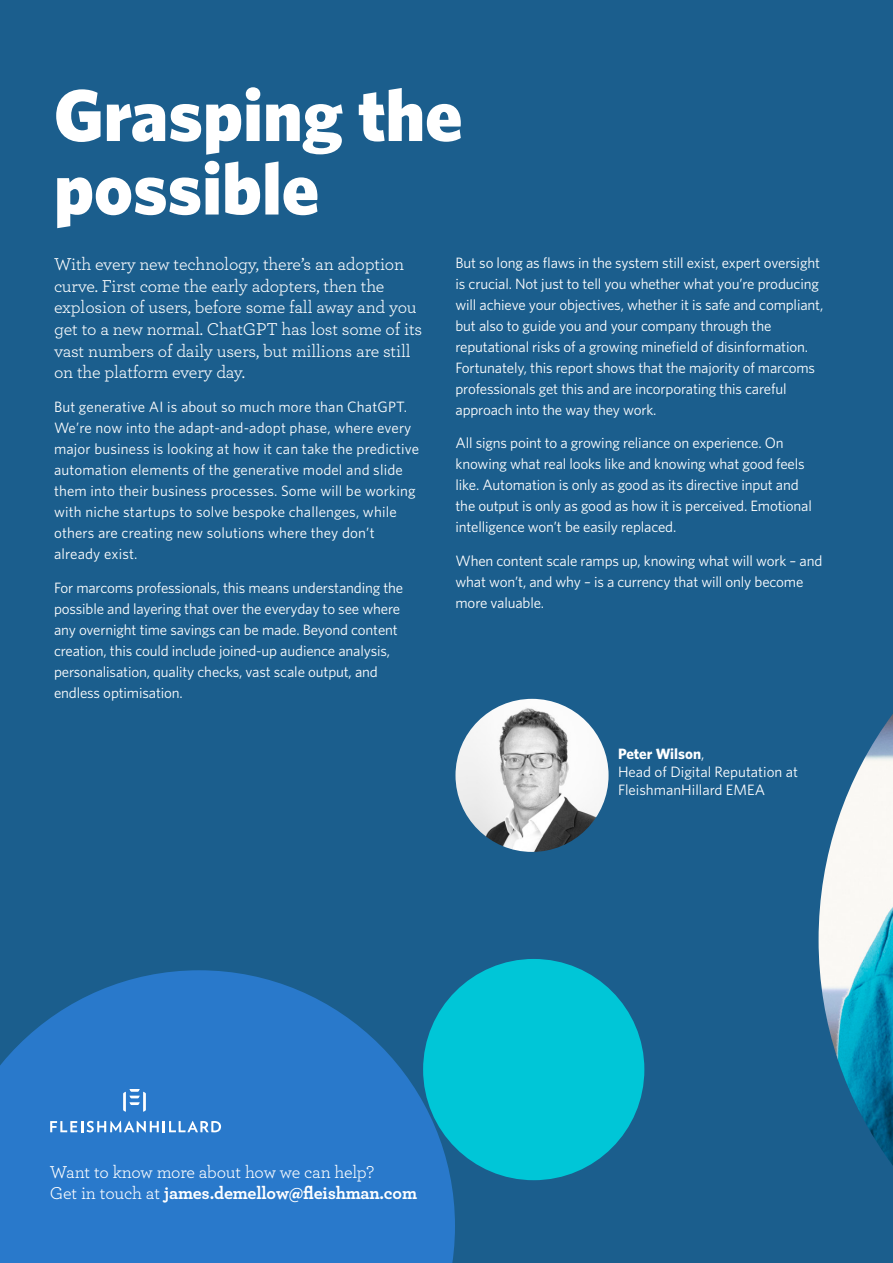
<style>
.page{position:relative;width:893px;height:1263px;background:#1b5e8d}
.page>*{position:absolute;margin:0;border:0;box-sizing:border-box;transform-origin:0 0}
.t1{font:900 73.5px/73.5px "Whitney";color:#fff}
.Intro{font:18px/21.6px "Archer";letter-spacing:-.01em;color:#fff}
.Intro-2{font:15px/21px "Whitney";letter-spacing:-.01em;color:#fff}
.Intro-3{font:15px/21px "Whitney";letter-spacing:.01em;color:#fff}
.Body{font:15px/18px "Whitney";color:#fff}
.s1{font-weight:700}
</style>
<div class="page">
<svg style="left:0;top:970px;width:455px;height:293px;background:#2775c2"></svg>
<div style="left:423px;top:959px;width:221px;height:221px;background:#00c6d7;border-radius:50%"></div>
<img style="left:819px;top:714px;width:74px;height:452px">
<img style="left:455px;top:699px;width:154px;height:153px;border-radius:77px">
<svg style="left:50px;top:1121px;width:171px;height:11px;background:#79abde"></svg>
<svg style="left:123px;top:1089px;width:23px;height:23px"></svg>
<h1 class="t1" style="left:54px;top:77px;width:410px">Grasping the possible</h1>
<h2 class="Intro" style="left:54px;top:252px;width:370px">With every new technology, there’s an adoption curve. First come the early adopters, then the explosion of users, before some fall away and you get to a new normal. ChatGPT has lost some of its vast numbers of daily users, but millions are still on the platform every day.</h2>
<h2 class="Intro-3" style="left:54px;top:396px;width:367px">But generative AI is about so much more than ChatGPT.<br>We’re now into the adapt-and-adopt phase, where every major business is looking at how it can take the predictive automation elements of the generative model and slide them into their business processes. Some will be working with niche startups to solve bespoke challenges, while others are creating new solutions where they don’t already exist.</h2>
<h2 class="Intro-2" style="left:54px;top:577px;width:351px">For marcoms professionals, this means understanding the possible and layering that over the everyday to see where any overnight time savings can be made. Beyond content creation, this could include joined-up audience analysis, personalisation, quality checks, vast scale output, and endless optimisation.</h2>
<h2 class="Intro-2" style="left:455px;top:252px;width:369px">But so long as flaws in the system still exist, expert oversight is crucial. Not just to tell you whether what you’re producing will achieve your objectives, whether it is safe and compliant, but also to guide you and your company through the reputational risks of a growing minefield of disinformation.<br>Fortunately, this report shows that the majority of marcoms professionals get this and are incorporating this careful approach into the way they work.</h2>
<h2 class="Intro-2" style="left:455px;top:432px;width:358px">All signs point to a growing reliance on experience. On knowing what real looks like and knowing what good feels like. Automation is only as good as its directive input and the output is only as good as how it is perceived. Emotional intelligence won’t be easily replaced.</h2>
<h2 class="Intro-2" style="left:455px;top:550px;width:368px">When content scale ramps up, knowing what will work – and what won’t, and why – is a currency that will only become more valuable.</h2>
<h2 class="Intro" style="left:50px;top:1160px;width:369px">Want to know more about how we can help?<br>Get in touch at <span class="s1">james.demellow@fleishman.com</span></h2>
<p class="Body" style="left:618px;top:744px;width:182px"><span class="s1">Peter Wilson</span>,<br>Head of Digital Reputation at<br>FleishmanHillard EMEA</p>
</div>
